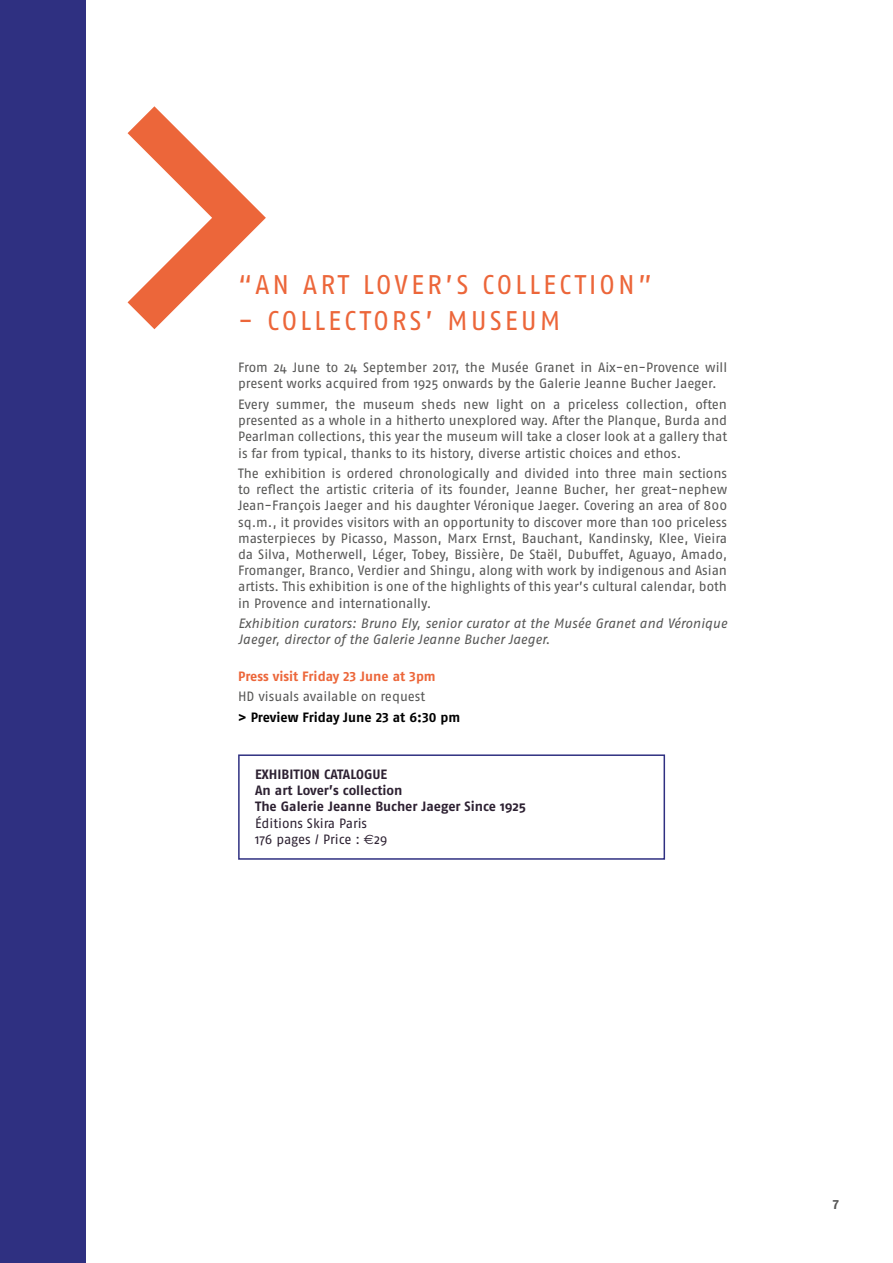
<style>
.page{position:relative;width:893px;height:1263px;background:#fff}
.page>*{position:absolute;margin:0;border:0;box-sizing:border-box;transform-origin:0 0}
.t1{font:27px "Fago No";letter-spacing:.11em;color:#ec663a}
.t2{font:13.5px/16.2px "Fago No";letter-spacing:-.005em;color:#575756;text-align:justify}
.t3{font:italic 13.5px/16.2px "Fago No";letter-spacing:-.005em;color:#575756}
.t4{font:700 13.5px/16.2px "Fago No";color:#2d2132}
.t5{font:13.5px/16.2px "Fago No";letter-spacing:-.01em;color:#2d2132}
.t6{font:13.5px "Fago No Bold Lf";letter-spacing:-.005em;color:#000}
.t7{font:13.5px "Fago No Bold Lf";letter-spacing:-.005em;color:#ec663a}
.t8{font:13.5px "Fago No Bold Lf";color:#2d2132}
.t9{font:13.5px "Fago No Bold Lf";color:#575756}
.s1{font-family:"Euro Sans"}
</style>
<div class="page">
<div style="left:238px;top:754px;width:427px;height:106px;border:2px solid #2f3081"></div>
<svg style="left:128px;top:106px;width:138px;height:223px"></svg>
<div style="left:0;top:0;width:85px;height:1263px;background:#2f3081"></div>
<h1 class="t1" style="left:238px;top:269px;width:416px">“AN ART LOVER’S COLLECTION”</h1>
<h1 class="t1" style="left:238px;top:305px;width:324px">- COLLECTORS’ MUSEUM</h1>
<p class="t2" style="left:238px;top:359px;width:490px">From 24 June to 24 September 2017, the Musée Granet in Aix-en-Provence will present works acquired from 1925 onwards by the Galerie Jeanne Bucher Jaeger.</p>
<p class="t2" style="left:238px;top:396px;width:491px">Every summer, the museum sheds new light on a priceless collection, often presented as a whole in a hitherto unexplored way. After the Planque, Burda and Pearlman collections, this year the museum will take a closer look at a gallery that is far from typical, thanks to its history, diverse artistic choices and ethos.</p>
<p class="t2" style="left:238px;top:465px;width:491px">The exhibition is ordered chronologically and divided into three main sections to reflect the artistic criteria of its founder, Jeanne Bucher, her great-nephew Jean-François Jaeger and his daughter Véronique Jaeger. Covering an area of 800 sq.m., it provides visitors with an opportunity to discover more than 100 priceless masterpieces by Picasso, Masson, Marx Ernst, Bauchant, Kandinsky, Klee, Vieira da Silva, Motherwell, Léger, Tobey, Bissière, De Staël, Dubuffet, Aguayo, Amado, Fromanger, Branco, Verdier and Shingu, along with work by indigenous and Asian artists. This exhibition is one of the highlights of this year’s cultural calendar, both in Provence and internationally.</p>
<p class="t3" style="left:238px;top:615px;width:490px">Exhibition curators: Bruno Ely, senior curator at the Musée Granet and Véronique<br>Jaeger, director of the Galerie Jeanne Bucher Jaeger.</p>
<p class="t7" style="left:238px;top:668px;width:199px">Press visit Friday 23 June at 3pm</p>
<p class="t2" style="left:238px;top:688px;width:189px">HD visuals available on request</p>
<p class="t6" style="left:238px;top:709px;width:224px">&gt; Preview Friday June 23 at 6:30 pm</p>
<p class="t8" style="left:255px;top:766px;width:134px">EXHIBITION CATALOGUE</p>
<p class="t4" style="left:255px;top:782px;width:272px">An art Lover’s collection<br>The Galerie Jeanne Bucher Jaeger Since 1925</p>
<p class="t5" style="left:255px;top:815px;width:134px">Éditions Skira Paris<br>176 pages / Price : <span class="s1">e</span>29</p>
<p class="t9" style="left:833px;top:1196px;width:8px">7</p>
</div>
